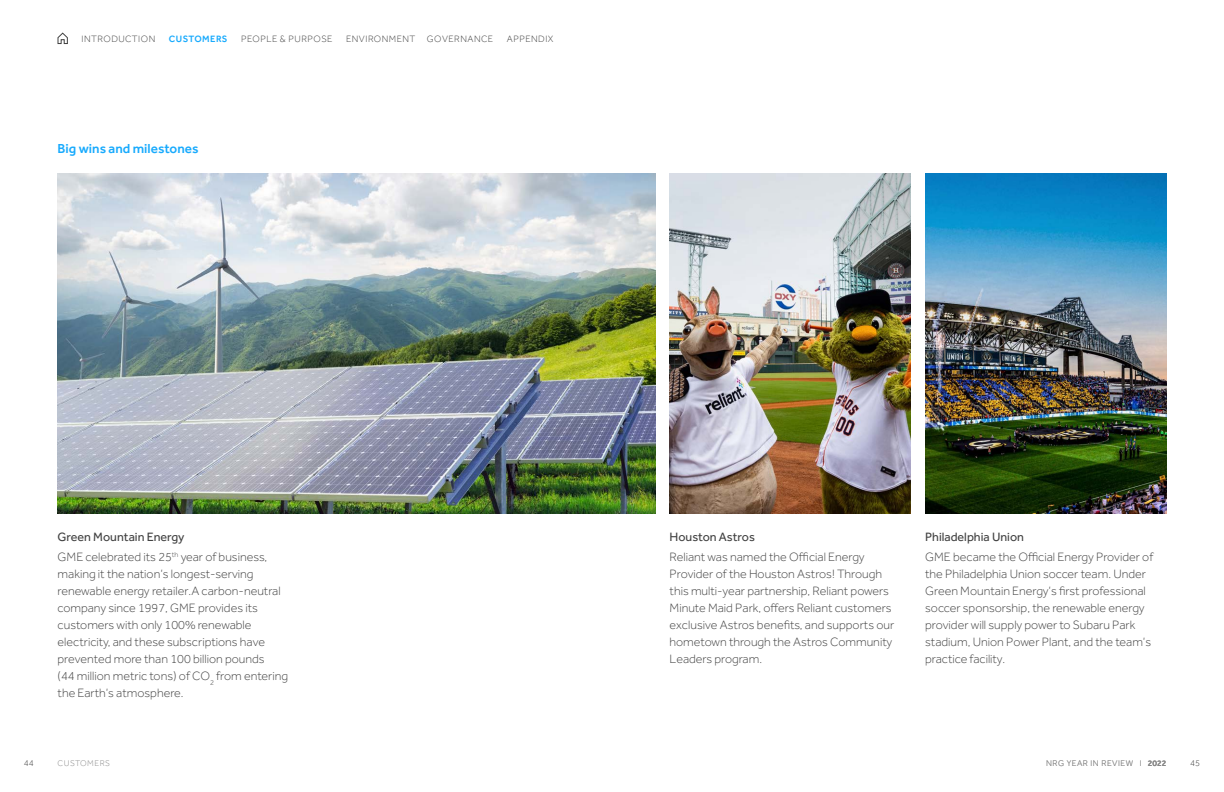
<style>
.page{position:relative;width:1224px;height:792px;background:#fff}
.page>*{position:absolute;margin:0;border:0;box-sizing:border-box;transform-origin:0 0}
.Subhead_MidBlue{font:500 13.5px "Effra";color:#18aafd}
.Body_Copy_Blk{font:300 12.5px/17px "Effra";color:#414141}
.Sub_Subhead_Dark_Gray{font:12.5px "Effra";color:#414141}
.t1{font:300 9.5px "Effra";letter-spacing:.05em;color:#414141}
.t2{font:500 9.5px "Effra";letter-spacing:.05em;color:#18aafd}
.t3{font:300 9px "Effra";color:#414141}
.t4{font:300 8.5px "Effra";letter-spacing:.06em;color:#888}
.s1{font-weight:500}
</style>
<div class="page">
<img style="left:925px;top:174px;width:241px;height:340px">
<img style="left:670px;top:174px;width:241px;height:340px">
<img style="left:58px;top:174px;width:597px;height:340px">
<svg style="left:57px;top:32px;width:11px;height:12px"></svg>
<p class="t1" style="left:82px;top:34px;width:75px">INTRODUCTION</p>
<p class="t2" style="left:169px;top:34px;width:60px">CUSTOMERS</p>
<p class="t1" style="left:241px;top:34px;width:93px">PEOPLE &amp; PURPOSE</p>
<p class="t1" style="left:346px;top:34px;width:149px">ENVIRONMENT GOVERNANCE</p>
<p class="t1" style="left:507px;top:34px;width:48px">APPENDIX</p>
<p class="Subhead_MidBlue" style="left:58px;top:141px;width:142px">Big wins and milestones</p>
<p class="Sub_Subhead_Dark_Gray" style="left:58px;top:529px;width:128px">Green Mountain Energy</p>
<p class="Body_Copy_Blk" style="left:58px;top:549px;width:232px">GME celebrated its 25<sup>th</sup> year of business, making it the nation’s longest-serving renewable energy retailer.A carbon-neutral company since 1997, GME provides its customers with only 100% renewable electricity, and these subscriptions have prevented more than 100 billion pounds<br>(44 million metric tons) of CO<sub>2</sub> from entering the Earth’s atmosphere.</p>
<p class="Sub_Subhead_Dark_Gray" style="left:670px;top:529px;width:87px">Houston Astros</p>
<p class="Body_Copy_Blk" style="left:670px;top:549px;width:226px">Reliant was named the Official Energy Provider of the Houston Astros! Through this multi-year partnership, Reliant powers Minute Maid Park, offers Reliant customers exclusive Astros benefits, and supports our hometown through the Astros Community Leaders program.</p>
<p class="Sub_Subhead_Dark_Gray" style="left:925px;top:529px;width:100px">Philadelphia Union</p>
<p class="Body_Copy_Blk" style="left:925px;top:549px;width:230px">GME became the Official Energy Provider of the Philadelphia Union soccer team. Under Green Mountain Energy’s first professional soccer sponsorship, the renewable energy provider will supply power to Subaru Park stadium, Union Power Plant, and the team’s practice facility.</p>
<p class="t3" style="left:24px;top:758px;width:11px">44</p>
<p class="t4" style="left:58px;top:758px;width:54px">CUSTOMERS</p>
<p class="t4" style="left:1046px;top:758px;width:122px">NRG YEAR IN REVIEW I <span class="s1">2022</span></p>
<p class="t3" style="left:1190px;top:758px;width:11px">45</p>
</div>
